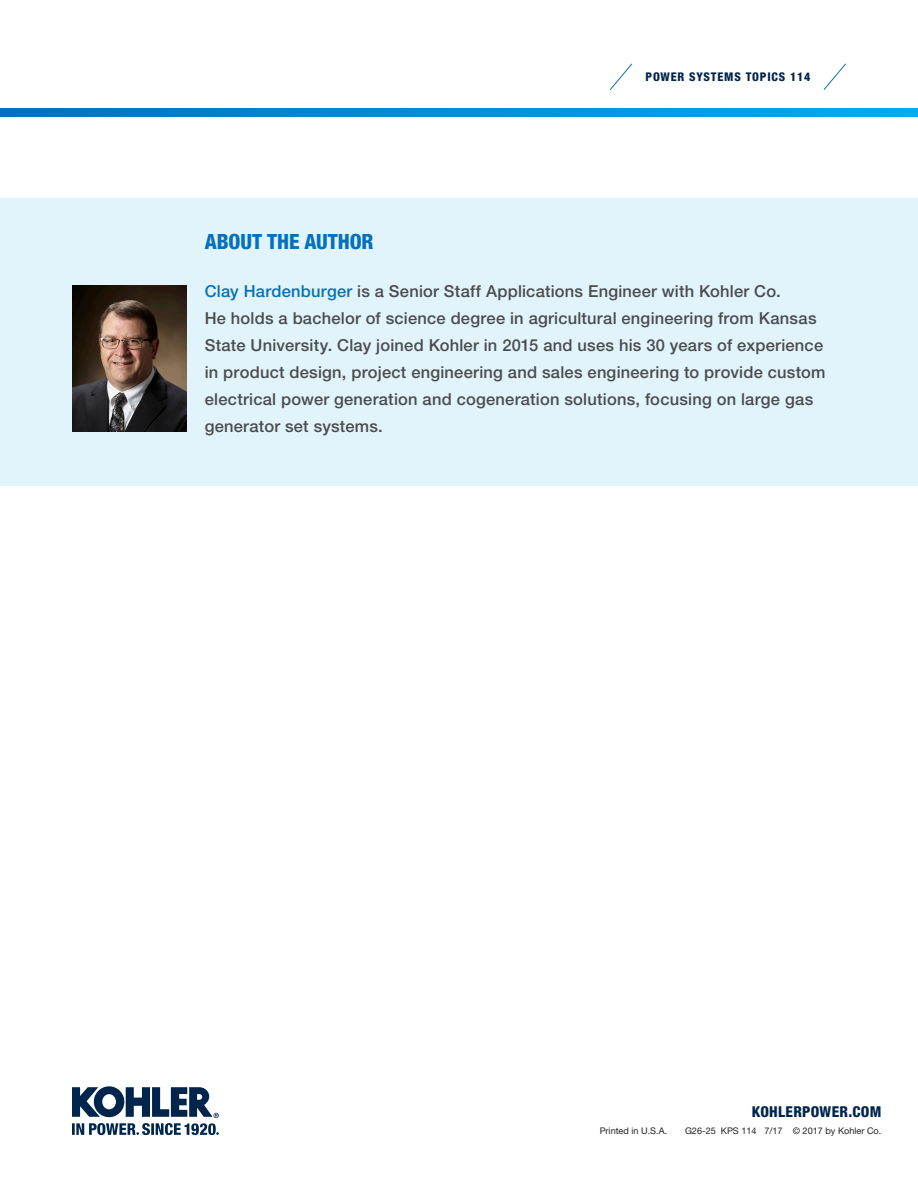
<style>
.page{position:relative;width:918px;height:1188px;background:#fff}
.page>*{position:absolute;margin:0;border:0;box-sizing:border-box;transform-origin:0 0}
.Subhead{font:800 condensed 21px "Helvetica Neue LT Pro";letter-spacing:-.01em;color:#0770ba}
.Opening_Body_Copy{font:500 16.5px/27px "Helvetica Neue LT Pro";letter-spacing:.015em;color:#4b4c4d}
.t1{font:800 condensed 15px "Helvetica Neue LT Pro";letter-spacing:.02em;color:#00254c}
.t2{font:800 condensed 12px "Helvetica Neue LT Pro";letter-spacing:.07em;color:#00254c}
.t3{font:9.15px "Helvetica Neue LT Pro";color:#231f20}
.s1{color:#0770ba}
</style>
<div class="page">
<div style="left:0;top:198px;width:918px;height:288px;background:#e1f4fc"></div>
<svg style="left:610px;top:63px;width:23px;height:27px"></svg>
<svg style="left:823px;top:63px;width:23px;height:27px"></svg>
<svg style="left:0;top:108px;width:918px;height:9px;background:#008fd3"></svg>
<img style="left:72px;top:285px;width:115px;height:147px">
<svg style="left:72px;top:1086px;width:147px;height:49px"></svg>
<p class="Subhead" style="left:205px;top:229px;width:170px">ABOUT THE AUTHOR</p>
<p class="t2" style="left:646px;top:69px;width:166px">POWER SYSTEMS TOPICS 114</p>
<p class="Opening_Body_Copy" style="left:205px;top:277px;width:622px"><span class="s1">Clay Hardenburger</span> is a Senior Staff Applications Engineer with Kohler Co.<br>He holds a bachelor of science degree in agricultural engineering from Kansas State University. Clay joined Kohler in 2015 and uses his 30 years of experience in product design, project engineering and sales engineering to provide custom electrical power generation and cogeneration solutions, focusing on large gas generator set systems.</p>
<p class="t1" style="left:752px;top:1103px;width:131px">KOHLERPOWER.COM</p>
<p class="t3" style="left:600px;top:1125px;width:69px">Printed in U.S.A.</p>
<p class="t3" style="left:685px;top:1125px;width:198px">G26-25 KPS 114 7/17 © 2017 by Kohler Co.</p>
</div>
